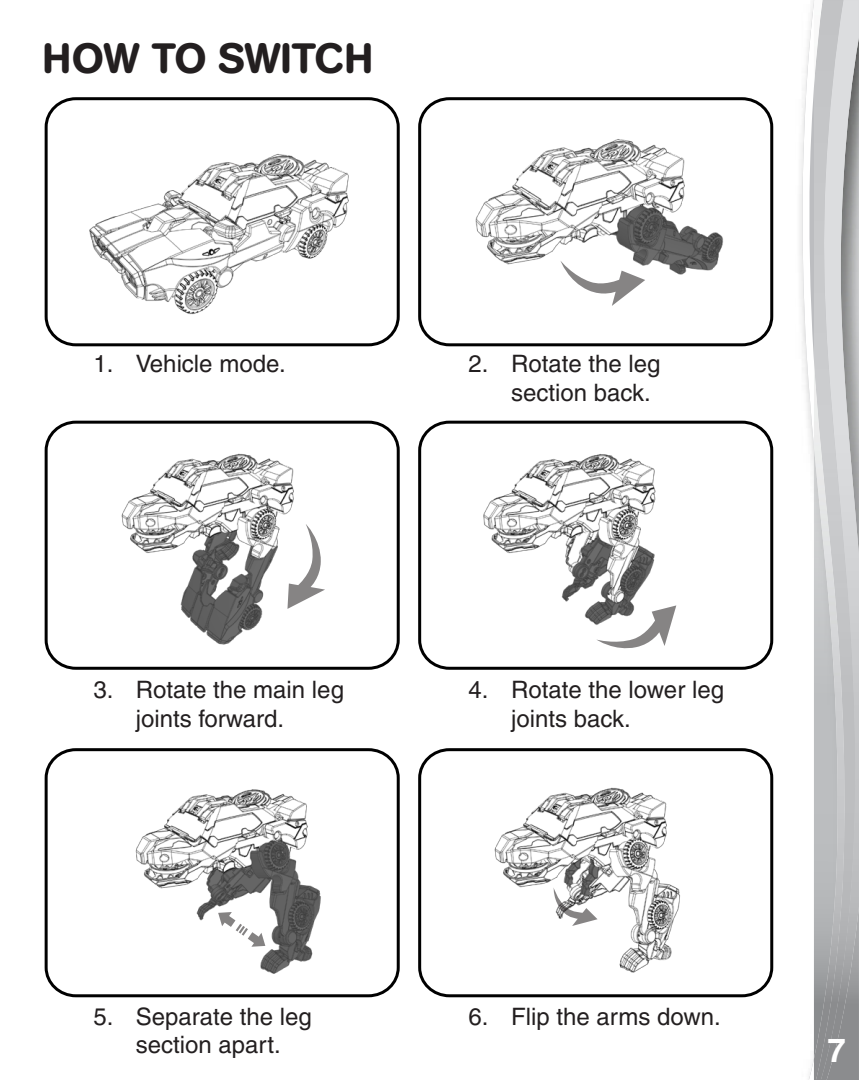
<style>
.page{position:relative;width:859px;height:1080px;background:#fff}
.page>*{position:absolute;margin:0;border:0;box-sizing:border-box;transform-origin:0 0}
.headline{font:500 42px "AG Book Rounded";color:#231f20}
.t1{font:700 33px "Helvetica";color:#fff}
.Headline{font:500 24px/28.8px "Helvetica";color:#231f20}
</style>
<div class="page">
<svg style="left:802px;top:0;width:12px;height:1080px"></svg>
<img style="left:847px;top:906px;width:12px;height:174px">
<svg style="left:847px;top:0;width:12px;height:906px;background:#b6b7b9"></svg>
<img style="left:814px;top:0;width:33px;height:1080px">
<img style="left:46px;top:101px;width:350px;height:244px">
<div style="left:45px;top:97px;width:355px;height:249px;border:3px solid #000;border-radius:29px"></div>
<img style="left:46px;top:422px;width:350px;height:244px">
<div style="left:45px;top:421px;width:355px;height:249px;border:3px solid #000;border-radius:29px"></div>
<img style="left:46px;top:752px;width:350px;height:244px">
<div style="left:45px;top:748px;width:355px;height:249px;border:3px solid #000;border-radius:29px"></div>
<img style="left:422px;top:101px;width:350px;height:244px">
<div style="left:418px;top:97px;width:355px;height:249px;border:3px solid #000;border-radius:29px"></div>
<img style="left:422px;top:422px;width:350px;height:244px">
<div style="left:418px;top:421px;width:355px;height:249px;border:3px solid #000;border-radius:29px"></div>
<img style="left:422px;top:752px;width:350px;height:244px">
<div style="left:418px;top:748px;width:355px;height:249px;border:3px solid #000;border-radius:29px"></div>
<svg style="left:560px;top:261px;width:85px;height:45px"></svg>
<svg style="left:596px;top:605px;width:80px;height:47px"></svg>
<svg style="left:553px;top:887px;width:45px;height:39px"></svg>
<svg style="left:287px;top:524px;width:38px;height:85px"></svg>
<svg style="left:218px;top:912px;width:47px;height:35px"></svg>
<p class="headline" style="left:43px;top:33px;width:332px">HOW TO SWITCH</p>
<p class="Headline" style="left:93px;top:349px;width:194px">1. Vehicle mode.</p>
<p class="Headline" style="left:511px;top:349px;width:151px;text-indent:-43px">2. Rotate the leg section back.</p>
<p class="Headline" style="left:136px;top:675px;width:210px;text-indent:-43px">3. Rotate the main leg joints forward.</p>
<p class="Headline" style="left:511px;top:675px;width:214px;text-indent:-43px">4. Rotate the lower leg joints back.</p>
<p class="Headline" style="left:93px;top:1002px;width:220px">5. Separate the leg</p>
<p class="Headline" style="left:469px;top:1002px;width:254px">6. Flip the arms down.</p>
<p class="Headline" style="left:136px;top:1031px;width:147px">section apart.</p>
<h2 class="t1" style="left:827px;top:1031px;width:20px">7</h2>
</div>
